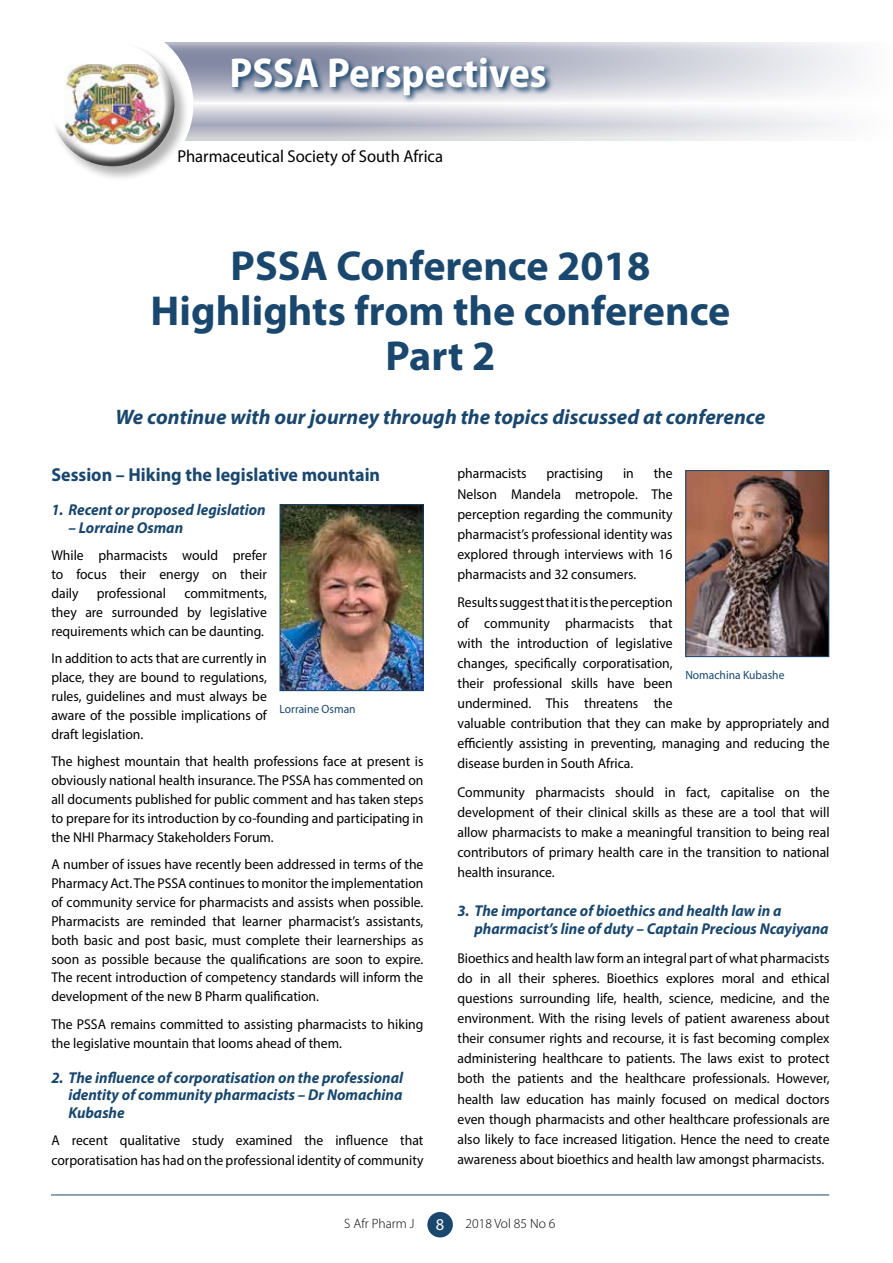
<style>
.page{position:relative;width:893px;height:1263px;background:#fff}
.page>*{position:absolute;margin:0;border:0;box-sizing:border-box;transform-origin:0 0}
.t1{font:700 42px/45.2px "Myriad Pro";color:#19476e;text-align:center}
.t2{font:700 semi-condensed 42px "Myriad Pro";color:#fff}
.t3{font:italic 700 21px "Myriad Pro";color:#19476e}
.t4{font:700 18.75px "Myriad Pro";color:#19476e;scale:.96 1}
.t5{font:17.25px "Myriad Pro";color:#000;scale:.96 1}
.t6{font:16.5px "Myriad Pro";color:#fff}
.t7{font:italic 700 15.75px/17.4px "Myriad Pro";color:#19476e;text-align:justify;scale:.96 1}
.t8{font:14.25px/20.1px "Myriad Pro";color:#000;text-align:justify;scale:.96 1}
.t9{font:300 13.5px "Myriad Pro";color:#000}
.t10{font:12px "Myriad Pro";color:#19476e;scale:.96 1}
</style>
<div class="page">
<hr style="left:51px;top:1194px;width:778px;height:1px;background:#19476e">
<svg style="left:190px;top:43px;width:662px;height:98px"></svg>
<div style="left:32px;top:23px;width:161px;height:162px;background:#fff;border-radius:50%"></div>
<div style="left:50px;top:42px;width:140px;height:140px;background:#000;opacity:.3"></div>
<div style="left:48px;top:40px;width:125px;height:100px;background:#fff"></div>
<div style="left:50px;top:62px;width:126px;height:106px;background:#000;opacity:.75"></div>
<svg style="left:230px;top:55px;width:324px;height:48px;background:#8d9bb0"></svg>
<div style="left:427px;top:1212px;width:26px;height:25px;background:#19476e;border-radius:50%"></div>
<img style="left:282px;top:506px;width:139px;height:183px">
<div style="left:280px;top:504px;width:143px;height:187px;border:1px solid #19476e"></div>
<img style="left:687px;top:472px;width:140px;height:183px">
<div style="left:685px;top:470px;width:144px;height:187px;border:1px solid #19476e"></div>
<h1 class="t2" style="left:230px;top:46px;width:319px">PSSA Perspectives</h1>
<p class="t5" style="left:177px;top:146px;width:278px">Pharmaceutical Society of South Africa</p>
<h1 class="t1" style="left:151px;top:242px;width:581px">PSSA Conference 2018<br>Highlights from the conference<br>Part 2</h1>
<h2 class="t3" style="left:116px;top:404px;width:651px">We continue with our journey through the topics discussed at conference</h2>
<h3 class="t4" style="left:51px;top:462px;width:344px">Session – Hiking the legislative mountain</h3>
<p class="t7" style="left:51px;top:501px;width:225px">1. Recent or proposed legislation</p>
<p class="t7" style="left:68px;top:518px;width:121px">– Lorraine Osman</p>
<p class="t8" style="left:51px;top:546px;width:226px;line-height:18.9px">While pharmacists would prefer to focus their energy on their daily</p>
<p class="t8" style="left:457px;top:463px;width:226px;text-indent:196px">the Nelson Mandela metropole. The perception regarding the community pharmacist’s professional identity was explored through interviews with 16 pharmacists and 32 consumers.</p>
<p class="t8" style="left:457px;top:592px;width:389px;text-align:left">Results suggest that it is the perception<br>of community pharmacists that<br>with the introduction of legislative<br>changes, specifically corporatisation,<br>their professional skills have been<br>undermined. This threatens the<br>valuable contribution that they can make by appropriately and efficiently assisting in preventing, managing and reducing the disease burden in South Africa.</p>
<p class="t8" style="left:457px;top:782px;width:389px">Community pharmacists should in fact, capitalise on the development of their clinical skills as these are a tool that will allow pharmacists to make a meaningful transition to being real contributors of primary health care in the transition to national health insurance.</p>
<p class="t7" style="left:474px;top:901px;width:370px;line-height:18.1px;text-indent:-17px">3. The importance of bioethics and health law in a pharmacist’s line of duty – Captain Precious Ncayiyana</p>
<p class="t8" style="left:457px;top:948px;width:389px">Bioethics and health law form an integral part of what pharmacists do in all their spheres. Bioethics explores moral and ethical questions surrounding life, health, science, medicine, and the environment. With the rising levels of patient awareness about their consumer rights and recourse, it is fast becoming complex administering healthcare to patients. The laws exist to protect both the patients and the healthcare professionals. However, health law education has mainly focused on medical doctors even though pharmacists and other healthcare professionals are also likely to face increased litigation. Hence the need to create awareness about bioethics and health law amongst pharmacists.</p>
<p class="t8" style="left:457px;top:463px;width:74px">pharmacists</p>
<p class="t8" style="left:546px;top:463px;width:61px">practising</p>
<p class="t8" style="left:623px;top:463px;width:13px">in</p>
<p class="t8" style="left:97px;top:583px;width:74px">professional</p>
<p class="t8" style="left:51px;top:583px;width:226px;line-height:18.9px;text-indent:133px">commitments, they are surrounded by legislative requirements which can be daunting.</p>
<p class="t8" style="left:51px;top:649px;width:226px;line-height:18.9px">In addition to acts that are currently in place, they are bound to regulations, rules, guidelines and must always be aware of the possible implications of draft legislation.</p>
<p class="t8" style="left:51px;top:752px;width:389px;line-height:18.9px">The highest mountain that health professions face at present is obviously national health insurance. The PSSA has commented on all documents published for public comment and has taken steps to prepare for its introduction by co-founding and participating in the NHI Pharmacy Stakeholders Forum.</p>
<p class="t8" style="left:51px;top:855px;width:389px;line-height:18.9px">A number of issues have recently been addressed in terms of the Pharmacy Act. The PSSA continues to monitor the implementation of community service for pharmacists and assists when possible.<br>Pharmacists are reminded that learner pharmacist’s assistants, both basic and post basic, must complete their learnerships as soon as possible because the qualifications are soon to expire.<br>The recent introduction of competency standards will inform the development of the new B Pharm qualification.</p>
<p class="t8" style="left:51px;top:1014px;width:389px;line-height:19.6px">The PSSA remains committed to assisting pharmacists to hiking the legislative mountain that looms ahead of them.</p>
<p class="t7" style="left:68px;top:1068px;width:350px;text-indent:-17px">2. The influence of corporatisation on the professional identity of community pharmacists – Dr Nomachina Kubashe</p>
<p class="t8" style="left:51px;top:1130px;width:389px">A recent qualitative study examined the influence that corporatisation has had on the professional identity of community</p>
<p class="t10" style="left:685px;top:667px;width:105px">Nomachina Kubashe</p>
<p class="t10" style="left:280px;top:701px;width:81px">Lorraine Osman</p>
<p class="t9" style="left:344px;top:1215px;width:72px">S Afr Pharm J</p>
<p class="t6" style="left:436px;top:1214px;width:10px">8</p>
<p class="t9" style="left:466px;top:1215px;width:91px">2018 Vol 85 No 6</p>
</div>
